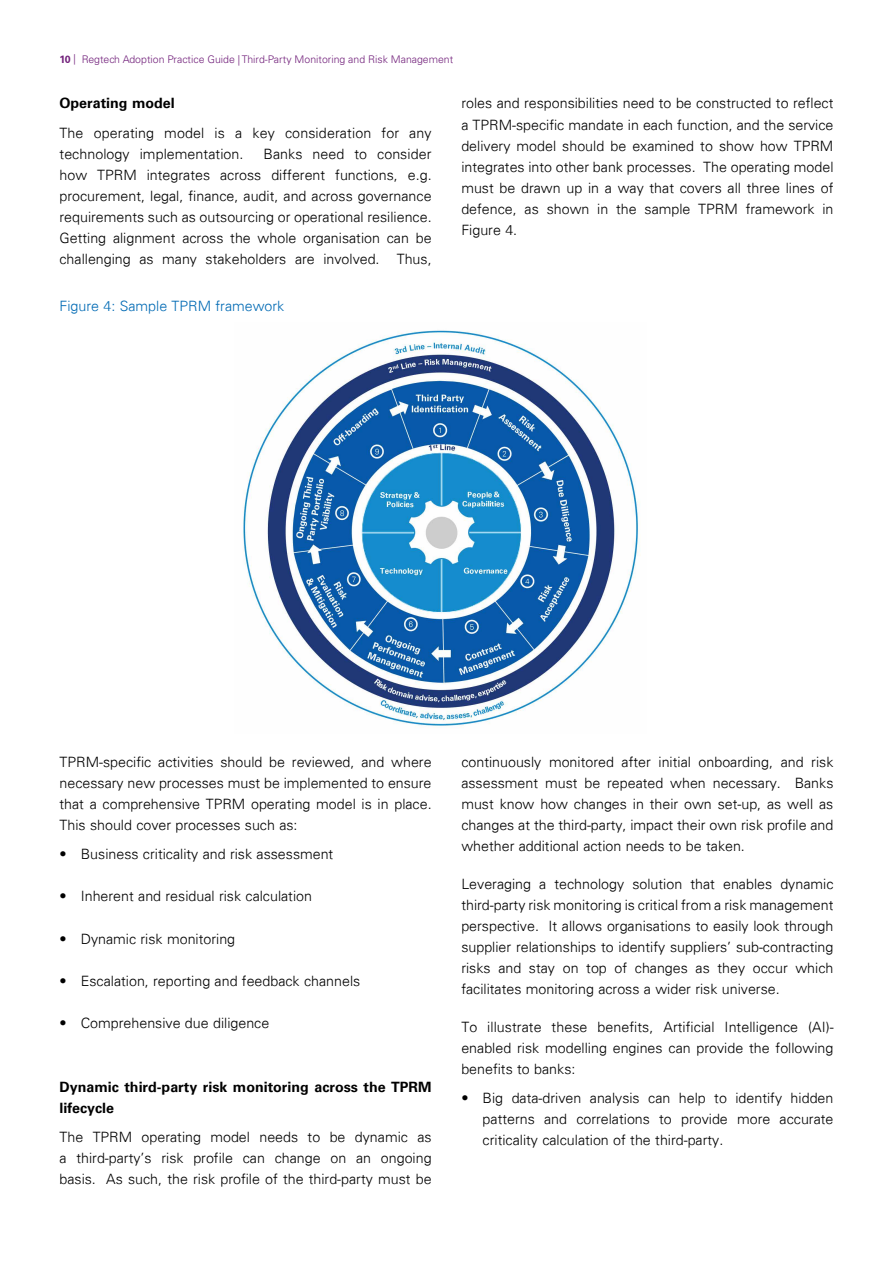
<style>
.page{position:relative;width:893px;height:1263px;background:#fff}
.page>*{position:absolute;margin:0;border:0;box-sizing:border-box;transform-origin:0 0}
.SVY_-_inside___body{font:300 14.25px/21px "Univers 45";color:#000;text-align:justify}
.SVY_-_inside___body-2{font:700 14.25px/21px "Univers 65";color:#000}
.SVY_-_inside___body-3{font:300 14.25px "Univers 45";color:#006ab4}
.t1{font:300 10.5px "Univers LT Std";color:#72217b}
.s1{font-family:"Univers 65";font-weight:700}
</style>
<div class="page">
<img style="left:243px;top:330px;width:397px;height:396px">
<p class="t1" style="left:60px;top:53px;width:395px"><span class="s1">10</span> | Regtech Adoption Practice Guide | Third-Party Monitoring and Risk Management</p>
<p class="SVY_-_inside___body-2" style="left:60px;top:93px;width:117px">Operating model</p>
<p class="SVY_-_inside___body" style="left:60px;top:122px;width:374px">The operating model is a key consideration for any technology implementation.</p>
<p class="SVY_-_inside___body" style="left:60px;top:143px;width:374px;text-indent:204px">Banks need to consider how TPRM integrates across different functions, e.g. procurement, legal, finance, audit, and across governance requirements such as outsourcing or operational resilience.<br>Getting alignment across the whole organisation can be challenging as many stakeholders are involved. Thus,</p>
<p class="SVY_-_inside___body" style="left:461px;top:93px;width:374px">roles and responsibilities need to be constructed to reflect a TPRM-specific mandate in each function, and the service delivery model should be examined to show how TPRM integrates into other bank processes. The operating model must be drawn up in a way that covers all three lines of defence, as shown in the sample TPRM framework in Figure 4.</p>
<p class="SVY_-_inside___body-3" style="left:60px;top:298px;width:226px">Figure 4: Sample TPRM framework</p>
<p class="SVY_-_inside___body" style="left:60px;top:751px;width:374px">TPRM-specific activities should be reviewed, and where necessary new processes must be implemented to ensure that a comprehensive TPRM operating model is in place.<br>This should cover processes such as:</p>
<p class="SVY_-_inside___body" style="left:60px;top:844px;width:275px">• Business criticality and risk assessment</p>
<p class="SVY_-_inside___body" style="left:60px;top:886px;width:254px">• Inherent and residual risk calculation</p>
<p class="SVY_-_inside___body" style="left:60px;top:928px;width:177px">• Dynamic risk monitoring</p>
<p class="SVY_-_inside___body" style="left:60px;top:970px;width:302px">• Escalation, reporting and feedback channels</p>
<p class="SVY_-_inside___body" style="left:60px;top:1013px;width:211px">• Comprehensive due diligence</p>
<p class="SVY_-_inside___body-2" style="left:60px;top:1076px;width:374px">Dynamic third-party risk monitoring across the TPRM lifecycle</p>
<p class="SVY_-_inside___body" style="left:60px;top:1127px;width:374px">The TPRM operating model needs to be dynamic as a third-party’s risk profile can change on an ongoing basis. As such, the risk profile of the third-party must be</p>
<p class="SVY_-_inside___body" style="left:461px;top:751px;width:374px">continuously monitored after initial onboarding, and risk assessment must be repeated when necessary. Banks must know how changes in their own set-up, as well as changes at the third-party, impact their own risk profile and whether additional action needs to be taken.</p>
<p class="SVY_-_inside___body" style="left:461px;top:873px;width:374px">Leveraging a technology solution that enables dynamic third-party risk monitoring is critical from a risk management perspective. It allows organisations to easily look through supplier relationships to identify suppliers’ sub-contracting risks and stay on top of changes as they occur which facilitates monitoring across a wider risk universe.</p>
<p class="SVY_-_inside___body" style="left:461px;top:1016px;width:374px">To illustrate these benefits, Artificial Intelligence (AI)- enabled risk modelling engines can provide the following benefits to banks:</p>
<p class="SVY_-_inside___body" style="left:483px;top:1088px;width:352px;text-indent:-21px">• Big data-driven analysis can help to identify hidden patterns and correlations to provide more accurate criticality calculation of the third-party.</p>
</div>
